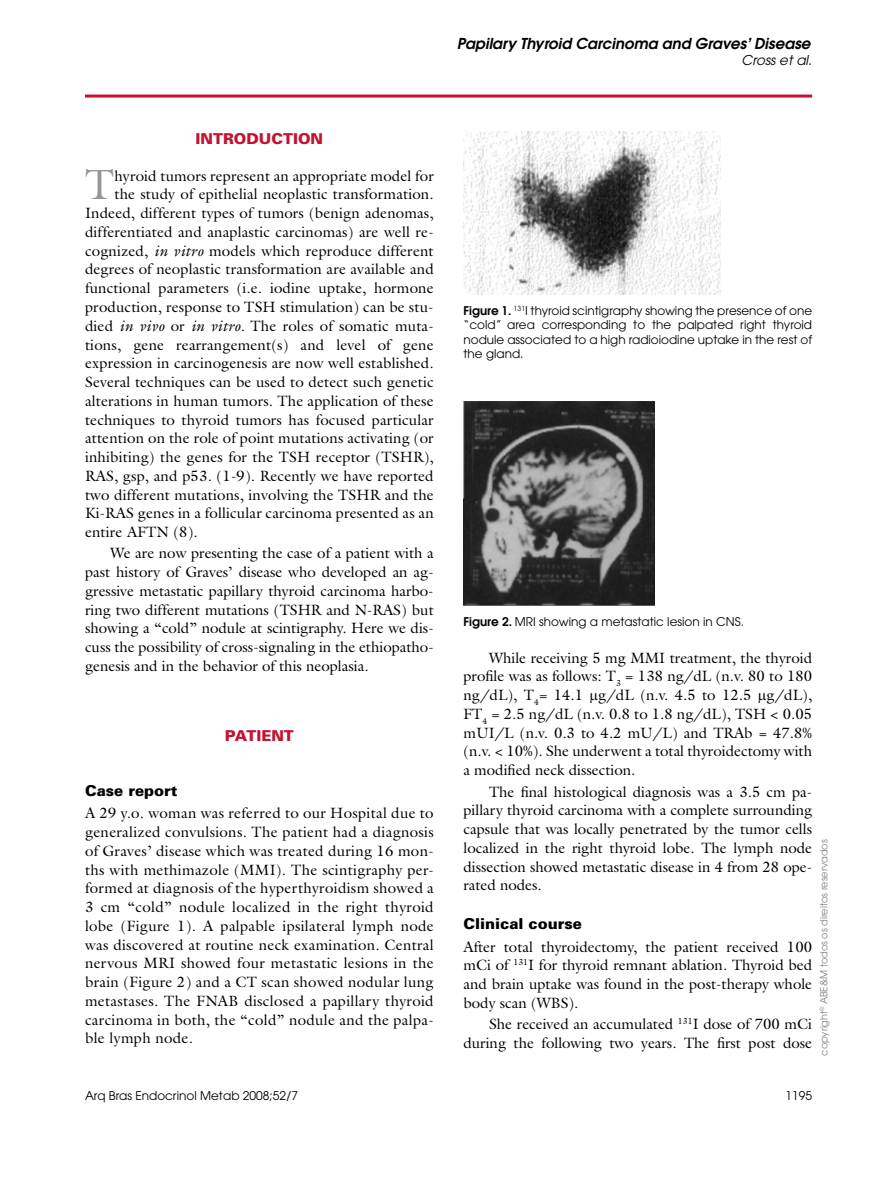
<style>
.page{position:relative;width:893px;height:1191px;background:#fff}
.page>*{position:absolute;margin:0;border:0;box-sizing:border-box;transform-origin:0 0}
.t1{font:42.6px "Galliard";color:#939598}
.t2{font:15px/18.8px "Galliard";letter-spacing:.01em;color:#000;text-align:justify}
.t3{font:italic 600 15px "Avant Garde";color:#000}
.t4{font:900 15px "Univers";color:#000}
.t5{font:900 15px "Univers";color:#c41230}
.t6{font:italic 13.5px "Avant Garde";color:#000}
.t7{font:12px/14.4px "Avant Garde";color:#000;text-align:justify}
.t8{font:9.9px "Avant Garde";letter-spacing:-.01em;color:#808285}
.s1{font-style:italic}
.s2{font-weight:600}
</style>
<div class="page">
<hr style="left:85px;top:95px;width:727px;height:3px;background:#c41230">
<img style="left:463px;top:132px;width:258px;height:163px">
<img style="left:463px;top:401px;width:191px;height:204px">
<p class="t3" style="left:457px;top:34px;width:355px">Papilary Thyroid Carcinoma and Graves’ Disease</p>
<p class="t6" style="left:741px;top:52px;width:72px">Cross et al.</p>
<p class="t5" style="left:196px;top:129px;width:129px">INTRODUCTION</p>
<h1 class="t1" style="left:85px;top:158px;width:30px">T</h1>
<p class="t2" style="left:114px;top:166px;width:321px">hyroid tumors represent an appropriate model for</p>
<p class="t2" style="left:114px;top:185px;width:321px">the study of epithelial neoplastic transformation.</p>
<p class="t2" style="left:85px;top:203px;width:350px">Indeed, different types of tumors (benign adenomas,</p>
<p class="t2" style="left:85px;top:222px;width:350px">differentiated and anaplastic carcinomas) are well re-</p>
<p class="t2" style="left:85px;top:241px;width:350px">cognized, <span class="s1">in vitro</span> models which reproduce different</p>
<p class="t2" style="left:85px;top:260px;width:350px">degrees of neoplastic transformation are available and</p>
<p class="t2" style="left:85px;top:278px;width:350px">functional parameters (i.e. iodine uptake, hormone</p>
<p class="t2" style="left:85px;top:297px;width:350px">production, response to TSH stimulation) can be stu-</p>
<p class="t2" style="left:85px;top:316px;width:350px">died <span class="s1">in vivo</span> or <span class="s1">in vitro.</span> The roles of somatic muta-</p>
<p class="t2" style="left:85px;top:335px;width:350px">tions, gene rearrangement(s) and level of gene</p>
<p class="t2" style="left:85px;top:353px;width:350px">expression in carcinogenesis are now well established.</p>
<p class="t2" style="left:85px;top:372px;width:350px">Several techniques can be used to detect such genetic</p>
<p class="t2" style="left:85px;top:391px;width:350px">alterations in human tumors. The application of these</p>
<p class="t2" style="left:85px;top:410px;width:350px">techniques to thyroid tumors has focused particular</p>
<p class="t2" style="left:85px;top:428px;width:350px">attention on the role of point mutations activating (or</p>
<p class="t2" style="left:85px;top:447px;width:350px">inhibiting) the genes for the TSH receptor (TSHR),</p>
<p class="t2" style="left:85px;top:466px;width:350px">RAS, gsp, and p53. (1-9). Recently we have reported</p>
<p class="t2" style="left:85px;top:485px;width:350px">two different mutations, involving the TSHR and the</p>
<p class="t2" style="left:85px;top:503px;width:350px">Ki-RAS genes in a follicular carcinoma presented as an</p>
<p class="t2" style="left:85px;top:522px;width:114px">entire AFTN (8).</p>
<p class="t2" style="left:85px;top:543px;width:350px;text-indent:26px">We are now presenting the case of a patient with a past history of Graves’ disease who developed an ag&shy;gressive metastatic papillary thyroid carcinoma harbo&shy;ring two different mutations (TSHR and N-RAS) but showing a “cold” nodule at scintigraphy. Here we dis&shy;cuss the possibility of cross-signaling in the ethiopatho&shy;genesis and in the behavior of this neoplasia.</p>
<p class="t5" style="left:225px;top:726px;width:70px">PATIENT</p>
<p class="t4" style="left:85px;top:781px;width:94px">Case report</p>
<p class="t2" style="left:85px;top:803px;width:350px">A 29 y.o. woman was referred to our Hospital due to generalized convulsions. The patient had a diagnosis of Graves’ disease which was treated during 16 mon&shy;ths with methimazole (MMI). The scintigraphy per&shy;formed at diagnosis of the hyperthyroidism showed a 3 cm “cold” nodule localized in the right thyroid lobe (Figure 1). A palpable ipsilateral lymph node was discovered at routine neck examination. Central nervous MRI showed four metastatic lesions in the brain (Figure 2) and a CT scan showed nodular lung metastases. The FNAB disclosed a papillary thyroid carcinoma in both, the “cold” nodule and the palpa&shy;ble lymph node.</p>
<p class="t7" style="left:463px;top:303px;width:350px"><span class="s2">Figure 1.</span> <sup>131</sup>I thyroid scintigraphy showing the presence of one “cold” area corresponding to the palpated right thyroid nodule associated to a high radioiodine uptake in the rest of the gland.</p>
<p class="t7" style="left:463px;top:614px;width:282px"><span class="s2">Figure 2.</span> MRI showing a metastatic lesion in CNS.</p>
<p class="t2" style="left:463px;top:648px;width:350px;text-indent:26px">While receiving 5 mg MMI treatment, the thyroid profile was as follows: T<sub>3</sub> = 138 ng/dL (n.v. 80 to 180 ng/dL), T<sub>4</sub>= 14.1 g/dL (n.v. 4.5 to 12.5 g/dL), FT<sub>4</sub> = 2.5 ng/dL (n.v. 0.8 to 1.8 ng/dL), TSH &lt; 0.05 mUI/L (n.v. 0.3 to 4.2 mU/L) and TRAb = 47.8% (n.v. &lt; 10%). She underwent a total thyroidectomy with a modified neck dissection.</p>
<p class="t2" style="left:463px;top:782px;width:350px;text-indent:26px">The final histological diagnosis was a 3.5 cm pa&shy;pillary thyroid carcinoma with a complete surrounding capsule that was locally penetrated by the tumor cells localized in the right thyroid lobe. The lymph node dissection showed metastatic disease in 4 from 28 ope&shy;rated nodes.</p>
<p class="t4" style="left:463px;top:914px;width:120px">Clinical course</p>
<p class="t2" style="left:463px;top:937px;width:350px">After total thyroidectomy, the patient received 100 mCi of <sup>131</sup>I for thyroid remnant ablation. Thyroid bed and brain uptake was found in the post-therapy whole body scan (WBS).</p>
<p class="t2" style="left:463px;top:1014px;width:350px;text-align:right">She received an accumulated <sup>131</sup>I dose of 700 mCi during the following two years. The first post dose</p>
<p class="t8" style="left:818px;top:1055px;width:217px;rotate:-90deg">copyright<sup>©</sup> ABE&amp;M todos os direitos reservados</p>
<p class="t7" style="left:85px;top:1088px;width:215px">Arq Bras Endocrinol Metab 2008;52/7</p>
<p class="t7" style="left:786px;top:1088px;width:28px">1195</p>
</div>
